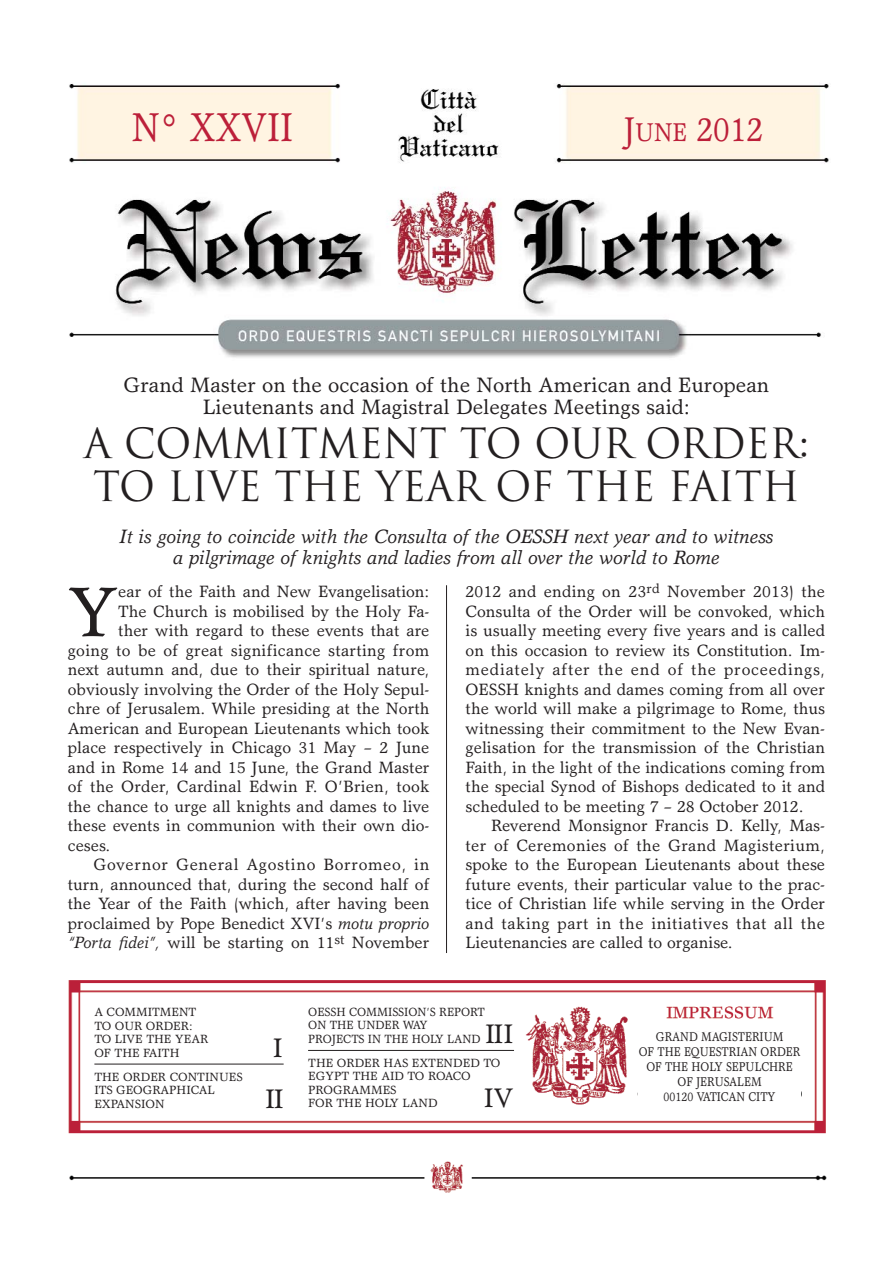
<style>
.page{position:relative;width:893px;height:1263px;background:#fff}
.page>*{position:absolute;margin:0;border:0;box-sizing:border-box;transform-origin:0 0}
.t1{font:70.65px "Garth Graphic";color:#231f20}
.t2{font:40.5px/43.5px "Trajan";color:#231f20}
.t3{font:40.5px "Garth Graphic";color:#bc1f39;scale:.87 1}
.t4{font:34.5px "Garth Graphic";color:#bc1f39;scale:.9 1}
.t5{font:27px "Garth Graphic";letter-spacing:-.025em;color:#231f20}
.t6{font:21px/22.5px "Garth Graphic";color:#231f20;text-align:center}
.t7{font:italic 19.5px/21px "Garth Graphic";color:#231f20;text-align:center}
.t8{font:16.5px/19.5px "Garth Graphic";color:#231f20;text-align:justify}
.t9{font:16.5px "Garth Graphic";letter-spacing:.04em;color:#231f20}
.t10{font:12.75px/15px "Garth Graphic";color:#231f20;text-align:center;scale:.87 1}
.t11{font:12px/13.5px "Garth Graphic";color:#231f20}
.t12{font:12px/13.5px "Garth Graphic";color:#231f20;scale:.95 1}
.s1{font-size:25.8px}
.s2{font-style:italic}
</style>
<div class="page">
<img style="left:69px;top:1161px;width:758px;height:32px">
<img style="left:69px;top:83px;width:760px;height:275px">
<img style="left:68px;top:980px;width:757px;height:154px">
<hr style="left:94px;top:1064px;width:189px;height:1px;background:#231f20">
<hr style="left:308px;top:1050px;width:206px;height:1px;background:#231f20">
<img style="left:633px;top:1002px;width:168px;height:100px">
<img style="left:524px;top:1003px;width:110px;height:103px">
<hr style="left:446px;top:585px;width:1px;height:368px;background:#231f20">
<div style="left:638px;top:1032px;width:163px;height:74px;background:#fff"></div>
<h2 class="t3" style="left:132px;top:111px;width:187px">N° XXVII</h2>
<h3 class="t4" style="left:623px;top:116px;width:157px">J<span class="s1">UNE</span> 2012</h3>
<p class="t6" style="left:124px;top:376px;width:647px">Grand Master on the occasion of the North American and European<br>Lieutenants and Magistral Delegates Meetings said:</p>
<h2 class="t2" style="left:84px;top:422px;width:726px">A COMMITMENT TO OUR ORDER:<br>TO LIVE THE YEAR OF THE FAITH</h2>
<p class="t7" style="left:119px;top:527px;width:655px">It is going to coincide with the Consulta of the OESSH next year and to witness a pilgrimage of knights and ladies from all over the world to Rome</p>
<h1 class="t1" style="left:68px;top:585px;width:52px">Y</h1>
<p class="t8" style="left:118px;top:583px;width:312px">ear of the Faith and New Evangelisation:</p>
<p class="t8" style="left:118px;top:603px;width:312px">The Church is mobilised by the Holy Fa-</p>
<p class="t8" style="left:118px;top:622px;width:312px">ther with regard to these events that are</p>
<p class="t8" style="left:68px;top:642px;width:363px">going to be of great significance starting from</p>
<p class="t8" style="left:68px;top:661px;width:363px">next autumn and, due to their spiritual nature,</p>
<p class="t8" style="left:68px;top:681px;width:363px">obviously involving the Order of the Holy Sepul-</p>
<p class="t8" style="left:68px;top:700px;width:363px">chre of Jerusalem. While presiding at the North</p>
<p class="t8" style="left:68px;top:720px;width:363px">American and European Lieutenants which took</p>
<p class="t8" style="left:68px;top:739px;width:363px">place respectively in Chicago 31 May – 2 June</p>
<p class="t8" style="left:68px;top:759px;width:363px">and in Rome 14 and 15 June, the Grand Master</p>
<p class="t8" style="left:68px;top:778px;width:363px">of the Order, Cardinal Edwin F. O’Brien, took</p>
<p class="t8" style="left:68px;top:798px;width:363px">the chance to urge all knights and dames to live</p>
<p class="t8" style="left:68px;top:817px;width:363px">these events in communion with their own dio-</p>
<p class="t8" style="left:68px;top:837px;width:44px">ceses.</p>
<p class="t9" style="left:93px;top:858px;width:337px">Governor General Agostino Borromeo, in</p>
<p class="t8" style="left:68px;top:876px;width:363px">turn, announced that, during the second half of</p>
<p class="t8" style="left:68px;top:895px;width:363px">the Year of the Faith (which, after having been</p>
<p class="t8" style="left:68px;top:915px;width:363px">proclaimed by Pope Benedict XVI’s <span class="s2">motu proprio</span></p>
<p class="t8" style="left:68px;top:934px;width:363px"><span class="s2">“Porta fidei”,</span> will be starting on 11<sup>st</sup> November</p>
<p class="t8" style="left:465px;top:584px;width:361px">2012 and ending on 23<sup>rd</sup> November 2013) the Consulta of the Order will be convoked, which is usually meeting every five years and is called on this occasion to review its Constitution. Im&shy;mediately after the end of the proceedings, OESSH knights and dames coming from all over the world will make a pilgrimage to Rome, thus witnessing their commitment to the New Evan&shy;gelisation for the transmission of the Christian Faith, in the light of the indications coming from the special Synod of Bishops dedicated to it and scheduled to be meeting 7 – 28 October 2012.</p>
<p class="t8" style="left:465px;top:818px;width:361px;text-indent:26px">Reverend Monsignor Francis D. Kelly, Mas&shy;ter of Ceremonies of the Grand Magisterium, spoke to the European Lieutenants about these future events, their particular value to the prac&shy;tice of Christian life while serving in the Order and taking part in the initiatives that all the Lieutenancies are called to organise.</p>
<p class="t11" style="left:94px;top:1007px;width:115px">A COMMITMENT<br>TO OUR ORDER:<br>TO LIVE THE YEAR<br>OF THE FAITH</p>
<p class="t11" style="left:94px;top:1071px;width:150px">THE ORDER CONTINUES<br>ITS GEOGRAPHICAL<br>EXPANSION</p>
<h3 class="t5" style="left:273px;top:1037px;width:11px">I</h3>
<h3 class="t5" style="left:265px;top:1088px;width:20px">II</h3>
<p class="t12" style="left:308px;top:1006px;width:187px">OESSH COMMISSION’S REPORT<br>ON THE UNDER WAY<br>PROJECTS IN THE HOLY LAND</p>
<h3 class="t5" style="left:485px;top:1023px;width:30px">III</h3>
<p class="t11" style="left:308px;top:1057px;width:193px">THE ORDER HAS EXTENDED TO<br>EGYPT THE AID TO ROACO<br>PROGRAMMES<br>FOR THE HOLY LAND</p>
<h3 class="t5" style="left:483px;top:1088px;width:31px">IV</h3>
<p class="t10" style="left:638px;top:1031px;width:187px">GRAND MAGISTERIUM<br>OF THE EQUESTRIAN ORDER<br>OF THE HOLY SEPULCHRE<br>OF JERUSALEM<br>00120 VATICAN CITY</p>
</div>
